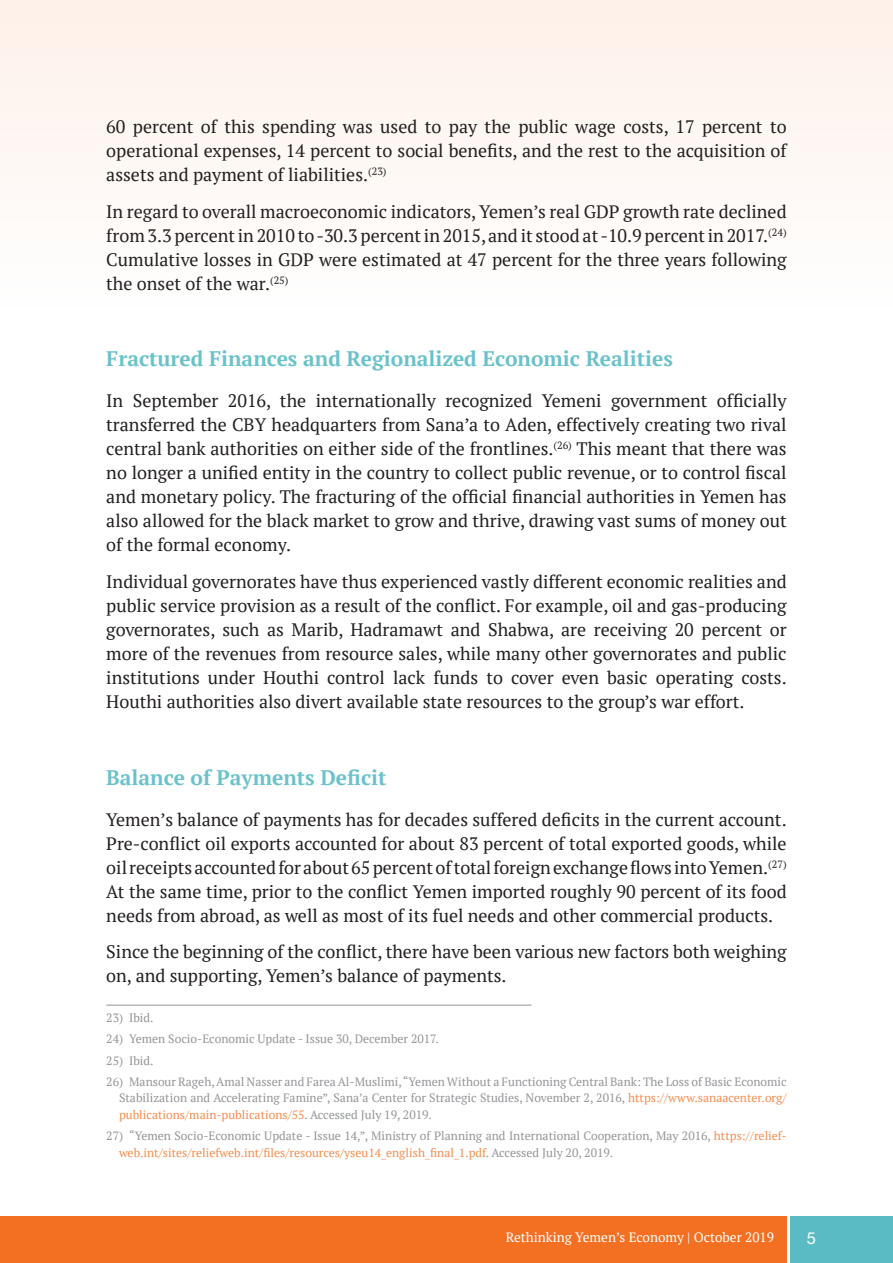
<style>
.page{position:relative;width:893px;height:1263px;background:#fff}
.page>*{position:absolute;margin:0;border:0;box-sizing:border-box;transform-origin:0 0}
.عنوان_2{font:700 21px "PT Serif";color:#6bc2ca}
.text{font:18px/24px "PT Serif";color:#231f20;text-align:justify}
.t1{font:16.5px "Helvetica Neue LT Pro";color:#fff}
.t2{font:13.5px "PT Serif";color:#fff}
.الحاشية{font:12px/16.5px "PT Serif";color:#939598;text-align:justify}
.s1{color:#f58d4e}
</style>
<div class="page">
<div style="left:791px;top:1216px;width:102px;height:47px;background:#5abbc4"></div>
<div style="left:0;top:1216px;width:787px;height:47px;background:#f37022"></div>
<div style="left:0;top:0;width:893px;height:306px;background:#fef7f3"></div>
<hr style="left:106px;top:1005px;width:425px;height:1px;background:#939598">
<p class="text" style="left:106px;top:114px;width:682px">60 percent of this spending was used to pay the public wage costs, 17 percent to operational expenses, 14 percent to social benefits, and the rest to the acquisition of assets and payment of liabilities.<sup>(23)</sup></p>
<p class="text" style="left:106px;top:199px;width:682px">In regard to overall macroeconomic indicators, Yemen’s real GDP growth rate declined from 3.3 percent in 2010 to -30.3 percent in 2015, and it stood at -10.9 percent in 2017.<sup>(24)<br></sup>Cumulative losses in GDP were estimated at 47 percent for the three years following the onset of the war.<sup>(25)</sup></p>
<p class="عنوان_2" style="left:106px;top:345px;width:568px">Fractured Finances and Regionalized Economic Realities</p>
<p class="text" style="left:106px;top:389px;width:682px">In September 2016, the internationally recognized Yemeni government officially transferred the CBY headquarters from Sana’a to Aden, effectively creating two rival central bank authorities on either side of the frontlines.<sup>(26)</sup> This meant that there was no longer a unified entity in the country to collect public revenue, or to control fiscal and monetary policy. The fracturing of the official financial authorities in Yemen has also allowed for the black market to grow and thrive, drawing vast sums of money out of the formal economy.</p>
<p class="text" style="left:106px;top:570px;width:682px">Individual governorates have thus experienced vastly different economic realities and public service provision as a result of the conflict. For example, oil and gas-producing governorates, such as Marib, Hadramawt and Shabwa, are receiving 20 percent or more of the revenues from resource sales, while many other governorates and public institutions under Houthi control lack funds to cover even basic operating costs.<br>Houthi authorities also divert available state resources to the group’s war effort.</p>
<p class="عنوان_2" style="left:106px;top:763px;width:282px">Balance of Payments Deficit</p>
<p class="text" style="left:106px;top:807px;width:682px">Yemen’s balance of payments has for decades suffered deficits in the current account.<br>Pre-conflict oil exports accounted for about 83 percent of total exported goods, while oil receipts accounted for about 65 percent of total foreign exchange flows into Yemen.<sup>(27)<br></sup>At the same time, prior to the conflict Yemen imported roughly 90 percent of its food needs from abroad, as well as most of its fuel needs and other commercial products.</p>
<p class="text" style="left:106px;top:940px;width:682px">Since the beginning of the conflict, there have been various new factors both weighing on, and supporting, Yemen’s balance of payments.</p>
<p class="الحاشية" style="left:106px;top:1009px;width:49px">23) Ibid.</p>
<p class="الحاشية" style="left:106px;top:1031px;width:334px">24) Yemen Socio-Economic Update - Issue 30, December 2017.</p>
<p class="الحاشية" style="left:106px;top:1052px;width:49px">25) Ibid.</p>
<p class="الحاشية" style="left:119px;top:1073px;width:669px;text-indent:-13px">26) Mansour Rageh, Amal Nasser and Farea Al-Muslimi, “Yemen Without a Functioning Central Bank: The Loss of Basic Economic Stabilization and Accelerating Famine”, Sana’a Center for Strategic Studies, November 2, 2016, <span class="s1">https://www.sanaacenter.org/ publications/main-publications/55</span>. Accessed July 19, 2019.</p>
<p class="الحاشية" style="left:119px;top:1127px;width:669px;text-indent:-13px">27) “Yemen Socio-Economic Update - Issue 14,”, Ministry of Planning and International Cooperation, May 2016, <span class="s1">https://relief&shy;web.int/sites/reliefweb.int/files/resources/yseu14_english_final_1.pdf</span>. Accessed July 20, 2019.</p>
<p class="t2" style="left:506px;top:1228px;width:270px">Rethinking Yemen’s Economy | October 2019</p>
<p class="t1" style="left:807px;top:1228px;width:11px">5</p>
</div>
